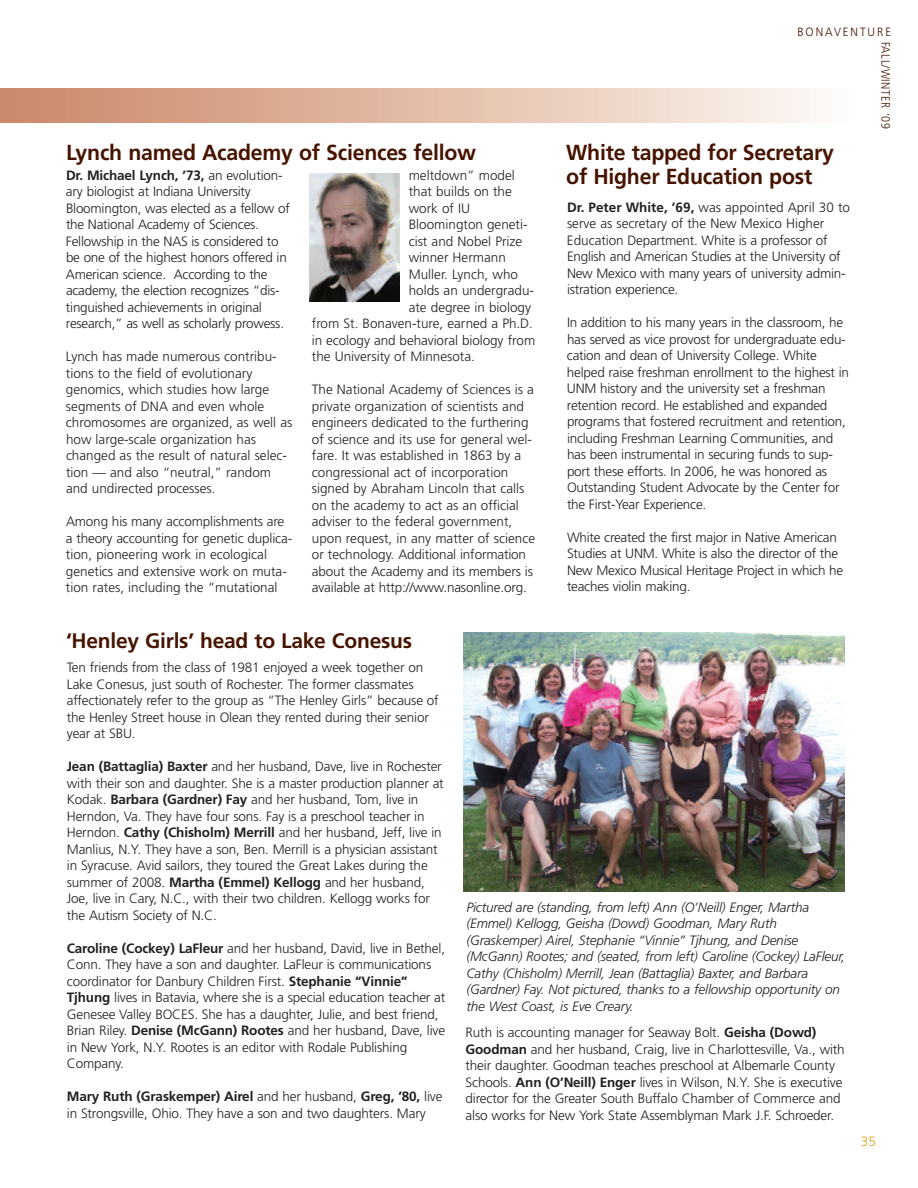
<style>
.page{position:relative;width:918px;height:1188px;background:#fff}
.page>*{position:absolute;margin:0;border:0;box-sizing:border-box;transform-origin:0 0}
.t1{font:700 21.75px/24px "Frutiger";letter-spacing:-.01em;color:#471400}
.t2{font:700 21px "Frutiger";letter-spacing:-.01em;color:#471400}
.t3{font:300 13.5px/16.5px "Frutiger";letter-spacing:-.01em;color:#231f20}
.t4{font:italic 300 13.5px/16.5px "Frutiger";letter-spacing:-.01em;color:#231f20}
.t5{font:300 13.5px "Frutiger";color:#e6a218}
.t6{font:300 12px "Frutiger";letter-spacing:.055em;color:#471400;scale:.9 1}
.t7{font:300 12px "Frutiger";letter-spacing:.17em;color:#471400;scale:.94 1}
.s1{font-weight:700}
</style>
<div class="page">
<div style="left:0;top:89px;width:849px;height:33px;background:linear-gradient(to right,#c98564,#fdf8f3)"></div>
<img style="left:464px;top:633px;width:380px;height:258px">
<img style="left:309px;top:174px;width:91px;height:127px">
<p class="t7" style="left:797px;top:27px;width:101px">BONAVENTURE</p>
<h1 class="t1" style="left:66px;top:142px;width:412px">Lynch named Academy of Sciences fellow</h1>
<p class="t3" style="left:66px;top:168px;width:225px"><span class="s1">Dr. Michael Lynch, ’73,</span> an evolution&shy;ary biologist at Indiana University Bloomington, was elected as a fellow of the National Academy of Sciences.<br>Fellowship in the NAS is considered to be one of the highest honors offered in American science. According to the academy, the election recognizes “dis&shy;tinguished achievements in original research,” as well as scholarly prowess.</p>
<p class="t3" style="left:66px;top:349px;width:228px">Lynch has made numerous contribu&shy;tions to the field of evolutionary genomics, which studies how large segments of DNA and even whole chromosomes are organized, as well as how large-scale organization has changed as the result of natural selec&shy;tion — and also “neutral,” random and undirected processes.</p>
<p class="t3" style="left:66px;top:514px;width:228px">Among his many accomplishments are a theory accounting for genetic duplica&shy;tion, pioneering work in ecological genetics and extensive work on muta&shy;tion rates, including the “mutational</p>
<p class="t3" style="left:409px;top:168px;width:108px">meltdown” model</p>
<p class="t3" style="left:409px;top:184px;width:105px">that builds on the</p>
<p class="t3" style="left:409px;top:201px;width:63px">work of IU</p>
<p class="t3" style="left:409px;top:217px;width:120px">Bloomington geneti-</p>
<p class="t3" style="left:409px;top:234px;width:115px">cist and Nobel Prize</p>
<p class="t3" style="left:409px;top:250px;width:99px">winner Hermann</p>
<p class="t3" style="left:409px;top:267px;width:111px">Muller. Lynch, who</p>
<p class="t3" style="left:409px;top:283px;width:127px">holds an undergradu-</p>
<p class="t3" style="left:409px;top:300px;width:124px">ate degree in biology</p>
<p class="t3" style="left:312px;top:316px;width:223px">from St. Bonaven-ture, earned a Ph.D.</p>
<p class="t3" style="left:312px;top:333px;width:225px">in ecology and behavioral biology from</p>
<p class="t3" style="left:312px;top:349px;width:165px">the University of Minnesota.</p>
<p class="t3" style="left:312px;top:382px;width:225px">The National Academy of Sciences is a private organization of scientists and engineers dedicated to the furthering of science and its use for general wel&shy;fare. It was established in 1863 by a congressional act of incorporation signed by Abraham Lincoln that calls on the academy to act as an official adviser to the federal government, upon request, in any matter of science or technology. Additional information about the Academy and its members is available at http://www.nasonline.org.</p>
<h1 class="t1" style="left:566px;top:142px;width:269px">White tapped for Secretary of Higher Education post</h1>
<p class="t3" style="left:567px;top:200px;width:285px"><span class="s1">Dr. Peter White, ’69,</span> was appointed April 30 to serve as secretary of the New Mexico Higher Education Department. White is a professor of English and American Studies at the University of New Mexico with many years of university admin&shy;istration experience.</p>
<p class="t3" style="left:567px;top:315px;width:284px">In addition to his many years in the classroom, he has served as vice provost for undergraduate edu&shy;cation and dean of University College. White helped raise freshman enrollment to the highest in UNM history and the university set a freshman retention record. He established and expanded programs that fostered recruitment and retention, including Freshman Learning Communities, and has been instrumental in securing funds to sup&shy;port these efforts. In 2006, he was honored as Outstanding Student Advocate by the Center for the First-Year Experience.</p>
<p class="t3" style="left:567px;top:530px;width:278px">White created the first major in Native American Studies at UNM. White is also the director of the New Mexico Musical Heritage Project in which he teaches violin making.</p>
<p class="t6" style="left:890px;top:42px;width:99px;rotate:90deg">FALL/WINTER ‘09</p>
<h2 class="t2" style="left:66px;top:632px;width:348px">‘Henley Girls’ head to Lake Conesus</h2>
<p class="t3" style="left:67px;top:660px;width:373px">Ten friends from the class of 1981 enjoyed a week together on Lake Conesus, just south of Rochester. The former classmates affectionately refer to the group as “The Henley Girls” because of the Henley Street house in Olean they rented during their senior year at SBU.</p>
<p class="t3" style="left:67px;top:759px;width:378px"><span class="s1">Jean (Battaglia) Baxter</span> and her husband, Dave, live in Rochester with their son and daughter. She is a master production planner at Kodak. <span class="s1">Barbara (Gardner) Fay</span> and her husband, Tom, live in Herndon, Va. They have four sons. Fay is a preschool teacher in Herndon. <span class="s1">Cathy (Chisholm) Merrill</span> and her husband, Jeff, live in Manlius, N.Y. They have a son, Ben. Merrill is a physician assistant in Syracuse. Avid sailors, they toured the Great Lakes during the summer of 2008. <span class="s1">Martha (Emmel) Kellogg</span> and her husband, Joe, live in Cary, N.C., with their two children. Kellogg works for the Autism Society of N.C.</p>
<p class="t3" style="left:67px;top:941px;width:380px"><span class="s1">Caroline (Cockey) LaFleur</span> and her husband, David, live in Bethel, Conn. They have a son and daughter. LaFleur is communications coordinator for Danbury Children First. <span class="s1">Stephanie “Vinnie” Tjhung</span> lives in Batavia, where she is a special education teacher at Genesee Valley BOCES. She has a daughter, Julie, and best friend, Brian Riley. <span class="s1">Denise (McGann) Rootes</span> and her husband, Dave, live in New York, N.Y. Rootes is an editor with Rodale Publishing Company.</p>
<p class="t3" style="left:67px;top:1089px;width:377px"><span class="s1">Mary Ruth (Graskemper) Airel</span> and her husband, <span class="s1">Greg, ’80,</span> live in Strongsville, Ohio. They have a son and two daughters. Mary</p>
<p class="t4" style="left:466px;top:900px;width:380px">Pictured are (standing, from left) Ann (O’Neill) Enger, Martha (Emmel) Kellogg, Geisha (Dowd) Goodman, Mary Ruth (Graskemper) Airel, Stephanie “Vinnie” Tjhung, and Denise (McGann) Rootes; and (seated, from left) Caroline (Cockey) LaFleur, Cathy (Chisholm) Merrill, Jean (Battaglia) Baxter, and Barbara (Gardner) Fay. Not pictured, thanks to a fellowship opportunity on the West Coast, is Eve Creary.</p>
<p class="t3" style="left:466px;top:1026px;width:381px">Ruth is accounting manager for Seaway Bolt. <span class="s1">Geisha (Dowd)<br>Goodman</span> and her husband, Craig, live in Charlottesville, Va., with their daughter. Goodman teaches preschool at Albemarle County Schools. <span class="s1">Ann (O’Neill) Enger</span> lives in Wilson, N.Y. She is executive director for the Greater South Buffalo Chamber of Commerce and also works for New York State Assemblyman Mark J.F. Schroeder.</p>
<p class="t5" style="left:861px;top:1136px;width:17px">35</p>
</div>
